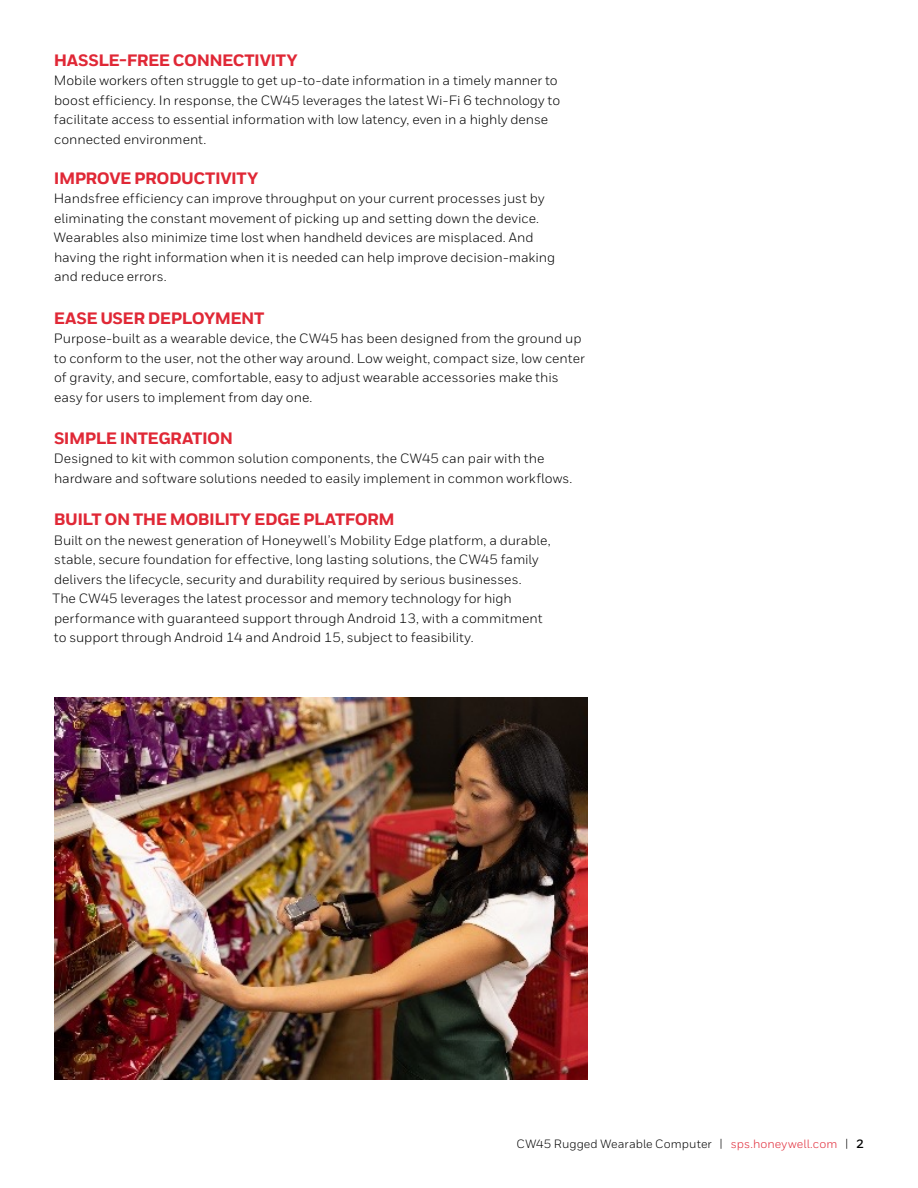
<style>
.page{position:relative;width:918px;height:1188px;background:#fff}
.page>*{position:absolute;margin:0;border:0;box-sizing:border-box;transform-origin:0 0}
.t1{font:800 16.5px "Honeywell Sans";letter-spacing:-.03em;color:#e02836}
.t2{font:13.5px/19.5px "Honeywell Sans";color:#000}
.t3{font:12px "Honeywell Sans";letter-spacing:.005em;color:#000}
.s1{color:#e02836}
.s2{font-weight:700}
</style>
<div class="page">
<img style="left:54px;top:698px;width:534px;height:382px">
<p class="t1" style="left:54px;top:50px;width:245px">HASSLE-FREE CONNECTIVITY</p>
<p class="t2" style="left:54px;top:71px;width:508px">Mobile workers often struggle to get up-to-date information in a timely manner to boost efficiency. In response, the CW45 leverages the latest Wi-Fi 6 technology to facilitate access to essential information with low latency, even in a highly dense connected environment.</p>
<p class="t1" style="left:54px;top:168px;width:206px">IMPROVE PRODUCTIVITY</p>
<p class="t2" style="left:54px;top:189px;width:503px">Handsfree efficiency can improve throughput on your current processes just by eliminating the constant movement of picking up and setting down the device.<br>Wearables also minimize time lost when handheld devices are misplaced. And having the right information when it is needed can help improve decision-making and reduce errors.</p>
<p class="t1" style="left:54px;top:308px;width:212px">EASE USER DEPLOYMENT</p>
<p class="t2" style="left:54px;top:329px;width:533px">Purpose-built as a wearable device, the CW45 has been designed from the ground up to conform to the user, not the other way around. Low weight, compact size, low center of gravity, and secure, comfortable, easy to adjust wearable accessories make this easy for users to implement from day one.</p>
<p class="t1" style="left:54px;top:428px;width:181px">SIMPLE INTEGRATION</p>
<p class="t2" style="left:54px;top:449px;width:520px">Designed to kit with common solution components, the CW45 can pair with the hardware and software solutions needed to easily implement in common workflows.</p>
<p class="t1" style="left:54px;top:509px;width:342px">BUILT ON THE MOBILITY EDGE PLATFORM</p>
<p class="t2" style="left:52px;top:530px;width:500px">Built on the newest generation of Honeywell’s Mobility Edge platform, a durable, stable, secure foundation for effective, long lasting solutions, the CW45 family delivers the lifecycle, security and durability required by serious businesses.<br>The CW45 leverages the latest processor and memory technology for high performance with guaranteed support through Android 13, with a commitment to support through Android 14 and Android 15, subject to feasibility.</p>
<p class="t3" style="left:517px;top:1136px;width:349px">CW45 Rugged Wearable Computer | <span class="s1">sps.honeywell.com</span> | <span class="s2">2</span></p>
</div>
